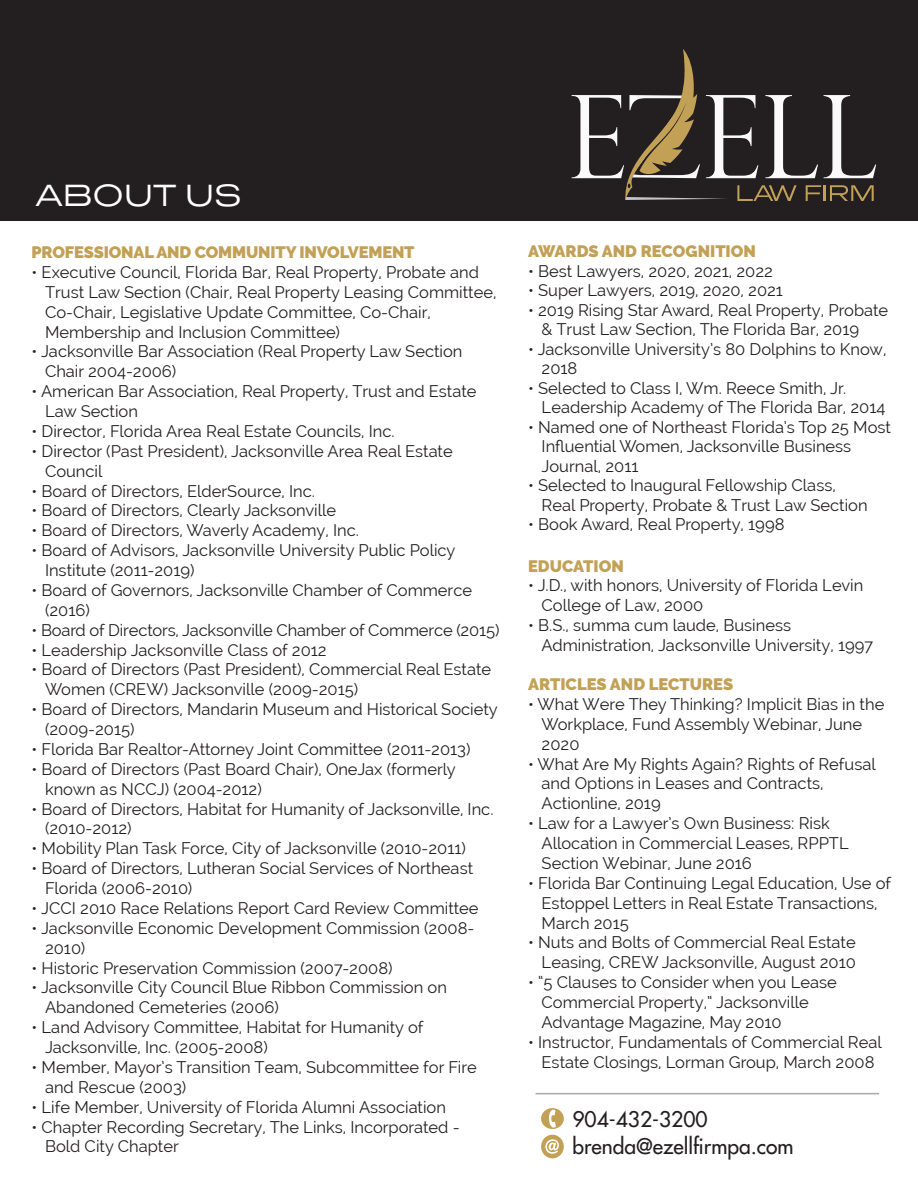
<style>
.page{position:relative;width:918px;height:1188px;background:#fff}
.page>*{position:absolute;margin:0;border:0;box-sizing:border-box;transform-origin:0 0}
.t1{font:31.5px "Presicav Lt";color:#fff}
.t2{font:21px "Futura";color:#231f20}
.t3{font:16.5px/19.8px "Raleway";color:#231f20}
.t4{font:900 16.5px "Raleway";letter-spacing:-.01em;color:#c2a157}
</style>
<div class="page">
<div style="left:0;top:0;width:918px;height:220px;background:#231f20"></div>
<svg style="left:572px;top:49px;width:304px;height:152px"></svg>
<hr style="left:536px;top:1093px;width:343px;height:1px;background:#a8a9ad">
<svg style="left:541px;top:1135px;width:23px;height:23px"></svg>
<div style="left:541px;top:1108px;width:23px;height:21px;background:#c2a157;border-radius:50%"></div>
<svg style="left:549px;top:1110px;width:7px;height:18px"></svg>
<p class="t1" style="left:35px;top:175px;width:208px">ABOUT US</p>
<p class="t4" style="left:32px;top:243px;width:385px">PROFESSIONAL AND COMMUNITY INVOLVEMENT</p>
<p class="t3" style="left:45px;top:262px;width:453px;text-indent:-14px">• Executive Council, Florida Bar, Real Property, Probate and Trust Law Section (Chair, Real Property Leasing Committee, Co-Chair, Legislative Update Committee, Co-Chair, Membership and Inclusion Committee)</p>
<p class="t3" style="left:45px;top:342px;width:419px;text-indent:-14px">• Jacksonville Bar Association (Real Property Law Section<br>Chair 2004-2006)</p>
<p class="t3" style="left:45px;top:381px;width:433px;text-indent:-14px">• American Bar Association, Real Property, Trust and Estate<br>Law Section</p>
<p class="t3" style="left:32px;top:421px;width:365px">• Director, Florida Area Real Estate Councils, Inc.</p>
<p class="t3" style="left:45px;top:441px;width:409px;text-indent:-14px">• Director (Past President), Jacksonville Area Real Estate<br>Council</p>
<p class="t3" style="left:32px;top:481px;width:285px">• Board of Directors, ElderSource, Inc.</p>
<p class="t3" style="left:32px;top:501px;width:306px">• Board of Directors, Clearly Jacksonville</p>
<p class="t3" style="left:32px;top:521px;width:329px">• Board of Directors, Waverly Academy, Inc.</p>
<p class="t3" style="left:45px;top:540px;width:412px;text-indent:-14px">• Board of Advisors, Jacksonville University Public Policy<br>Institute (2011-2019)</p>
<p class="t3" style="left:45px;top:580px;width:429px;text-indent:-14px">• Board of Governors, Jacksonville Chamber of Commerce (2016)</p>
<p class="t3" style="left:32px;top:620px;width:470px">• Board of Directors, Jacksonville Chamber of Commerce (2015)</p>
<p class="t3" style="left:32px;top:640px;width:297px">• Leadership Jacksonville Class of 2012</p>
<p class="t3" style="left:45px;top:660px;width:448px;text-indent:-14px">• Board of Directors (Past President), Commercial Real Estate<br>Women (CREW) Jacksonville (2009-2015)</p>
<p class="t3" style="left:45px;top:699px;width:454px;text-indent:-14px">• Board of Directors, Mandarin Museum and Historical Society (2009-2015)</p>
<p class="t3" style="left:32px;top:739px;width:441px">• Florida Bar Realtor-Attorney Joint Committee (2011-2013)</p>
<p class="t3" style="left:45px;top:759px;width:412px;text-indent:-14px">• Board of Directors (Past Board Chair), OneJax (formerly known as NCCJ) (2004-2012)</p>
<p class="t3" style="left:45px;top:799px;width:450px;text-indent:-14px">• Board of Directors, Habitat for Humanity of Jacksonville, Inc. (2010-2012)</p>
<p class="t3" style="left:32px;top:839px;width:436px">• Mobility Plan Task Force, City of Jacksonville (2010-2011)</p>
<p class="t3" style="left:45px;top:858px;width:430px;text-indent:-14px">• Board of Directors, Lutheran Social Services of Northeast<br>Florida (2006-2010)</p>
<p class="t3" style="left:32px;top:898px;width:449px">• JCCI 2010 Race Relations Report Card Review Committee</p>
<p class="t3" style="left:45px;top:918px;width:431px;text-indent:-14px">• Jacksonville Economic Development Commission (2008-<br>2010)</p>
<p class="t3" style="left:32px;top:958px;width:363px">• Historic Preservation Commission (2007-2008)</p>
<p class="t3" style="left:45px;top:978px;width:403px;text-indent:-14px">• Jacksonville City Council Blue Ribbon Commission on<br>Abandoned Cemeteries (2006)</p>
<p class="t3" style="left:45px;top:1017px;width:380px;text-indent:-14px">• Land Advisory Committee, Habitat for Humanity of<br>Jacksonville, Inc. (2005-2008)</p>
<p class="t3" style="left:45px;top:1057px;width:433px;text-indent:-14px">• Member, Mayor’s Transition Team, Subcommittee for Fire and Rescue (2003)</p>
<p class="t3" style="left:32px;top:1097px;width:416px">• Life Member, University of Florida Alumni Association</p>
<p class="t3" style="left:45px;top:1117px;width:416px;text-indent:-14px">• Chapter Recording Secretary, The Links, Incorporated -<br>Bold City Chapter</p>
<p class="t4" style="left:528px;top:242px;width:229px">AWARDS AND RECOGNITION</p>
<p class="t3" style="left:528px;top:261px;width:246px">• Best Lawyers, 2020, 2021, 2022</p>
<p class="t3" style="left:528px;top:281px;width:256px">• Super Lawyers, 2019, 2020, 2021</p>
<p class="t3" style="left:542px;top:300px;width:348px;text-indent:-14px">• 2019 Rising Star Award, Real Property, Probate &amp; Trust Law Section, The Florida Bar, 2019</p>
<p class="t3" style="left:542px;top:339px;width:346px;text-indent:-14px">• Jacksonville University’s 80 Dolphins to Know,<br>2018</p>
<p class="t3" style="left:542px;top:378px;width:345px;text-indent:-14px">• Selected to Class I, Wm. Reece Smith, Jr.<br>Leadership Academy of The Florida Bar, 2014</p>
<p class="t3" style="left:542px;top:417px;width:351px;text-indent:-14px">• Named one of Northeast Florida’s Top 25 Most<br>Influential Women, Jacksonville Business<br>Journal, 2011</p>
<p class="t3" style="left:542px;top:476px;width:327px;text-indent:-14px">• Selected to Inaugural Fellowship Class,<br>Real Property, Probate &amp; Trust Law Section</p>
<p class="t3" style="left:528px;top:515px;width:258px">• Book Award, Real Property, 1998</p>
<p class="t4" style="left:528px;top:556px;width:97px">EDUCATION</p>
<p class="t3" style="left:542px;top:576px;width:323px;text-indent:-14px">• J.D., with honors, University of Florida Levin<br>College of Law, 2000</p>
<p class="t3" style="left:542px;top:615px;width:333px;text-indent:-14px">• B.S., summa cum laude, Business<br>Administration, Jacksonville University, 1997</p>
<p class="t4" style="left:528px;top:675px;width:207px">ARTICLES AND LECTURES</p>
<p class="t3" style="left:542px;top:694px;width:344px;text-indent:-14px">• What Were They Thinking? Implicit Bias in the<br>Workplace, Fund Assembly Webinar, June<br>2020</p>
<p class="t3" style="left:542px;top:754px;width:336px;text-indent:-14px">• What Are My Rights Again? Rights of Refusal and Options in Leases and Contracts,<br>Actionline, 2019</p>
<p class="t3" style="left:542px;top:813px;width:309px;text-indent:-14px">• Law for a Lawyer’s Own Business: Risk<br>Allocation in Commercial Leases, RPPTL<br>Section Webinar, June 2016</p>
<p class="t3" style="left:542px;top:873px;width:351px;text-indent:-14px">• Florida Bar Continuing Legal Education, Use of<br>Estoppel Letters in Real Estate Transactions,<br>March 2015</p>
<p class="t3" style="left:528px;top:933px;width:329px;text-align:right">• Nuts and Bolts of Commercial Real Estate<br>Leasing, CREW Jacksonville, August 2010</p>
<p class="t3" style="left:542px;top:972px;width:297px;text-indent:-14px">• “5 Clauses to Consider when you Lease<br>Commercial Property,” Jacksonville<br>Advantage Magazine, May 2010</p>
<p class="t3" style="left:528px;top:1032px;width:355px;text-align:center">• Instructor, Fundamentals of Commercial Real<br>Estate Closings, Lorman Group, March 2008</p>
<p class="t2" style="left:572px;top:1106px;width:137px">904-432-3200</p>
<p class="t2" style="left:572px;top:1133px;width:223px">brenda@ezellfirmpa.com</p>
</div>
